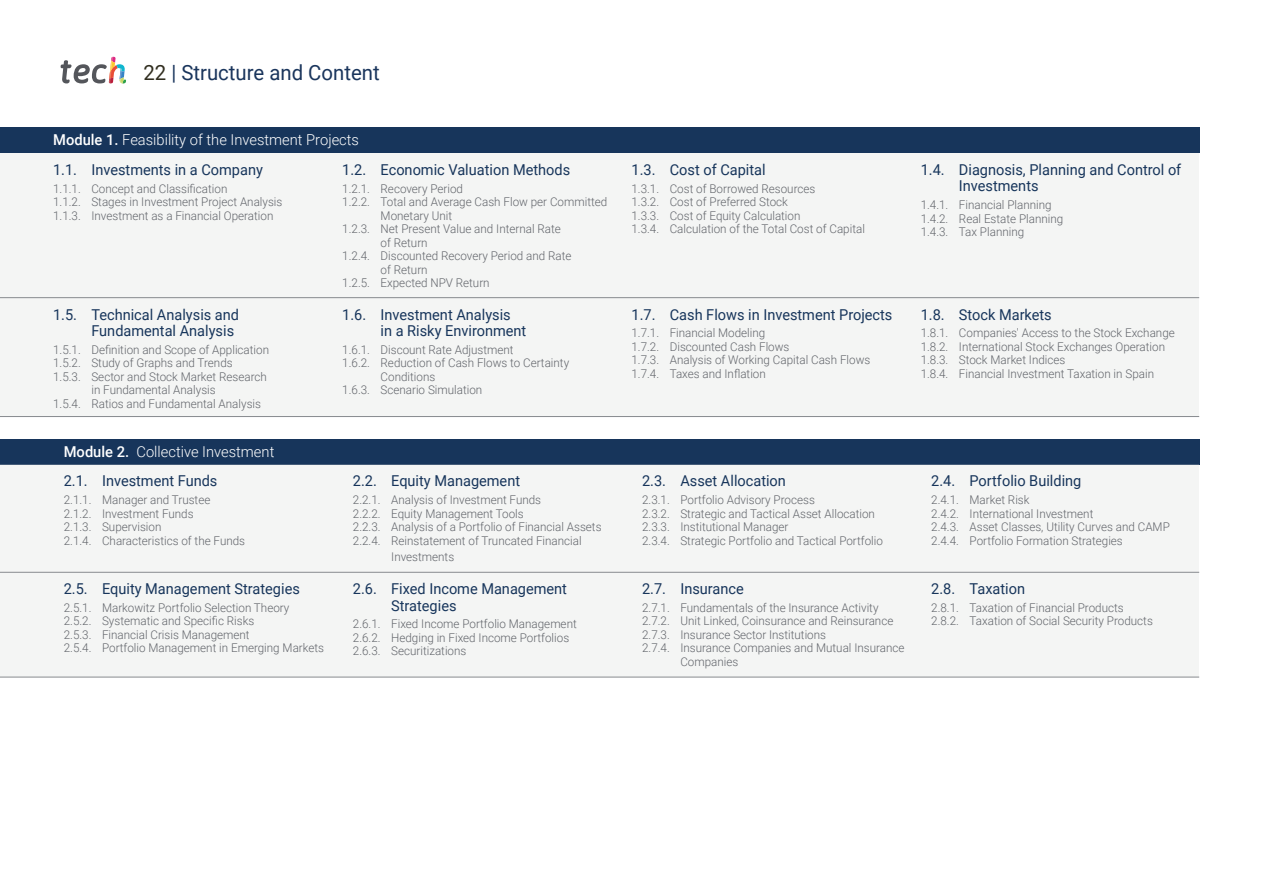
<style>
.page{position:relative;width:1263px;height:893px;background:#fff}
.page>*{position:absolute;margin:0;border:0;box-sizing:border-box;transform-origin:0 0}
.t1{font:21px "Roboto";color:#1a355c}
.t2{font:15px/16.5px "Roboto";color:#17355b}
.t3{font:300 15px "Roboto";color:#fff}
.t4{font:300 12px/13.5px "Roboto";color:#61646a}
.s1{color:#312e20}
.s2{font-weight:500}
</style>
<div class="page">
<svg style="left:61px;top:57px;width:65px;height:27px"></svg>
<div style="left:0;top:439px;width:1199px;height:26px;background:#17355b"></div>
<div style="left:0;top:465px;width:1199px;height:212px;background:#f4f5f4"></div>
<hr style="left:0;top:677px;width:1199px;height:1px;background:#878a8e">
<hr style="left:0;top:572px;width:1199px;height:1px;background:#878a8e">
<div style="left:0;top:153px;width:1199px;height:263px;background:#f4f5f4"></div>
<div style="left:0;top:128px;width:1199px;height:25px;background:#17355b"></div>
<hr style="left:0;top:416px;width:1199px;height:1px;background:#878a8e">
<hr style="left:0;top:297px;width:1199px;height:1px;background:#878a8e">
<h1 class="t1" style="left:144px;top:57px;width:238px"><span class="s1">22</span> | Structure and Content</h1>
<p class="t3" style="left:53px;top:129px;width:307px"><span class="s2">Module 1.</span> Feasibility of the Investment Projects</p>
<p class="t2" style="left:53px;top:161px;width:211px">1.1. Investments in a Company</p>
<p class="t4" style="left:53px;top:181px;width:231px">1.1.1. Concept and Classification<br>1.1.2. Stages in Investment Project Analysis<br>1.1.3. Investment as a Financial Operation</p>
<p class="t2" style="left:91px;top:305px;width:149px;text-indent:-38px">1.5. Technical Analysis and<br>Fundamental Analysis</p>
<p class="t4" style="left:53px;top:342px;width:217px">1.5.1. Definition and Scope of Application</p>
<p class="t4" style="left:53px;top:356px;width:181px">1.5.2. Study of Graphs and Trends</p>
<p class="t4" style="left:53px;top:369px;width:215px">1.5.3. Sector and Stock Market Research</p>
<p class="t4" style="left:91px;top:383px;width:126px">in Fundamental Analysis</p>
<p class="t4" style="left:53px;top:396px;width:209px">1.5.4. Ratios and Fundamental Analysis</p>
<p class="t3" style="left:64px;top:441px;width:212px"><span class="s2">Module 2.</span> Collective Investment</p>
<p class="t2" style="left:64px;top:472px;width:155px">2.1. Investment Funds</p>
<p class="t4" style="left:64px;top:493px;width:183px">2.1.1. Manager and Trustee<br>2.1.2. Investment Funds<br>2.1.3. Supervision<br>2.1.4. Characteristics of the Funds</p>
<p class="t2" style="left:64px;top:580px;width:238px">2.5. Equity Management Strategies</p>
<p class="t4" style="left:64px;top:600px;width:262px">2.5.1. Markowitz Portfolio Selection Theory<br>2.5.2. Systematic and Specific Risks<br>2.5.3. Financial Crisis Management<br>2.5.4. Portfolio Management in Emerging Markets</p>
<p class="t2" style="left:342px;top:161px;width:229px">1.2. Economic Valuation Methods</p>
<p class="t4" style="left:342px;top:181px;width:122px">1.2.1. Recovery Period</p>
<p class="t4" style="left:342px;top:195px;width:266px">1.2.2. Total and Average Cash Flow per Committed</p>
<p class="t4" style="left:381px;top:208px;width:73px">Monetary Unit</p>
<p class="t4" style="left:342px;top:222px;width:220px">1.2.3. Net Present Value and Internal Rate</p>
<p class="t4" style="left:381px;top:235px;width:49px">of Return</p>
<p class="t4" style="left:342px;top:249px;width:231px">1.2.4. Discounted Recovery Period and Rate</p>
<p class="t4" style="left:381px;top:262px;width:49px">of Return</p>
<p class="t4" style="left:342px;top:276px;width:149px">1.2.5. Expected NPV Return</p>
<p class="t2" style="left:381px;top:305px;width:147px;text-indent:-38px">1.6. Investment Analysis<br>in a Risky Environment</p>
<p class="t4" style="left:342px;top:342px;width:173px">1.6.1. Discount Rate Adjustment</p>
<p class="t4" style="left:342px;top:356px;width:228px">1.6.2. Reduction of Cash Flows to Certainty</p>
<p class="t4" style="left:381px;top:369px;width:56px">Conditions</p>
<p class="t4" style="left:342px;top:383px;width:141px">1.6.3. Scenario Simulation</p>
<p class="t2" style="left:353px;top:472px;width:169px">2.2. Equity Management</p>
<p class="t4" style="left:353px;top:493px;width:250px">2.2.1. Analysis of Investment Funds<br>2.2.2. Equity Management Tools<br>2.2.3. Analysis of a Portfolio of Financial Assets 2.2.4. Reinstatement of Truncated Financial</p>
<p class="t4" style="left:391px;top:550px;width:65px">Investments</p>
<p class="t2" style="left:391px;top:580px;width:177px;text-indent:-38px">2.6. Fixed Income Management<br>Strategies</p>
<p class="t4" style="left:353px;top:617px;width:225px">2.6.1. Fixed Income Portfolio Management<br>2.6.2. Hedging in Fixed Income Portfolios<br>2.6.3. Securitizations</p>
<p class="t2" style="left:631px;top:161px;width:136px">1.3. Cost of Capital</p>
<p class="t4" style="left:631px;top:181px;width:235px">1.3.1. Cost of Borrowed Resources<br>1.3.2. Cost of Preferred Stock<br>1.3.3. Cost of Equity Calculation<br>1.3.4. Calculation of the Total Cost of Capital</p>
<p class="t2" style="left:631px;top:305px;width:262px">1.7. Cash Flows in Investment Projects</p>
<p class="t4" style="left:631px;top:326px;width:240px">1.7.1. Financial Modeling<br>1.7.2. Discounted Cash Flows<br>1.7.3. Analysis of Working Capital Cash Flows<br>1.7.4. Taxes and Inflation</p>
<p class="t2" style="left:959px;top:161px;width:224px;text-indent:-38px">1.4. Diagnosis, Planning and Control of<br>Investments</p>
<p class="t4" style="left:921px;top:198px;width:144px">1.4.1. Financial Planning<br>1.4.2. Real Estate Planning<br>1.4.3. Tax Planning</p>
<p class="t2" style="left:921px;top:305px;width:133px">1.8. Stock Markets</p>
<p class="t4" style="left:921px;top:326px;width:256px">1.8.1. Companies' Access to the Stock Exchange 1.8.2. International Stock Exchanges Operation 1.8.3. Stock Market Indices<br>1.8.4. Financial Investment Taxation in Spain</p>
<p class="t2" style="left:642px;top:472px;width:145px">2.3. Asset Allocation</p>
<p class="t4" style="left:642px;top:493px;width:242px">2.3.1. Portfolio Advisory Process<br>2.3.2. Strategic and Tactical Asset Allocation 2.3.3. Institutional Manager<br>2.3.4. Strategic Portfolio and Tactical Portfolio</p>
<p class="t2" style="left:642px;top:580px;width:103px">2.7. Insurance</p>
<p class="t4" style="left:642px;top:600px;width:238px">2.7.1. Fundamentals of the Insurance Activity</p>
<p class="t4" style="left:642px;top:614px;width:253px">2.7.2. Unit Linked, Coinsurance and Reinsurance</p>
<p class="t4" style="left:642px;top:627px;width:185px">2.7.3. Insurance Sector Institutions</p>
<p class="t4" style="left:642px;top:641px;width:264px">2.7.4. Insurance Companies and Mutual Insurance</p>
<p class="t4" style="left:680px;top:654px;width:59px">Companies</p>
<p class="t2" style="left:931px;top:472px;width:152px">2.4. Portfolio Building</p>
<p class="t4" style="left:931px;top:493px;width:240px">2.4.1. Market Risk<br>2.4.2. International Investment<br>2.4.3. Asset Classes, Utility Curves and CAMP 2.4.4. Portfolio Formation Strategies</p>
<p class="t2" style="left:931px;top:580px;width:95px">2.8. Taxation</p>
<p class="t4" style="left:931px;top:600px;width:223px">2.8.1. Taxation of Financial Products<br>2.8.2. Taxation of Social Security Products</p>
</div>
